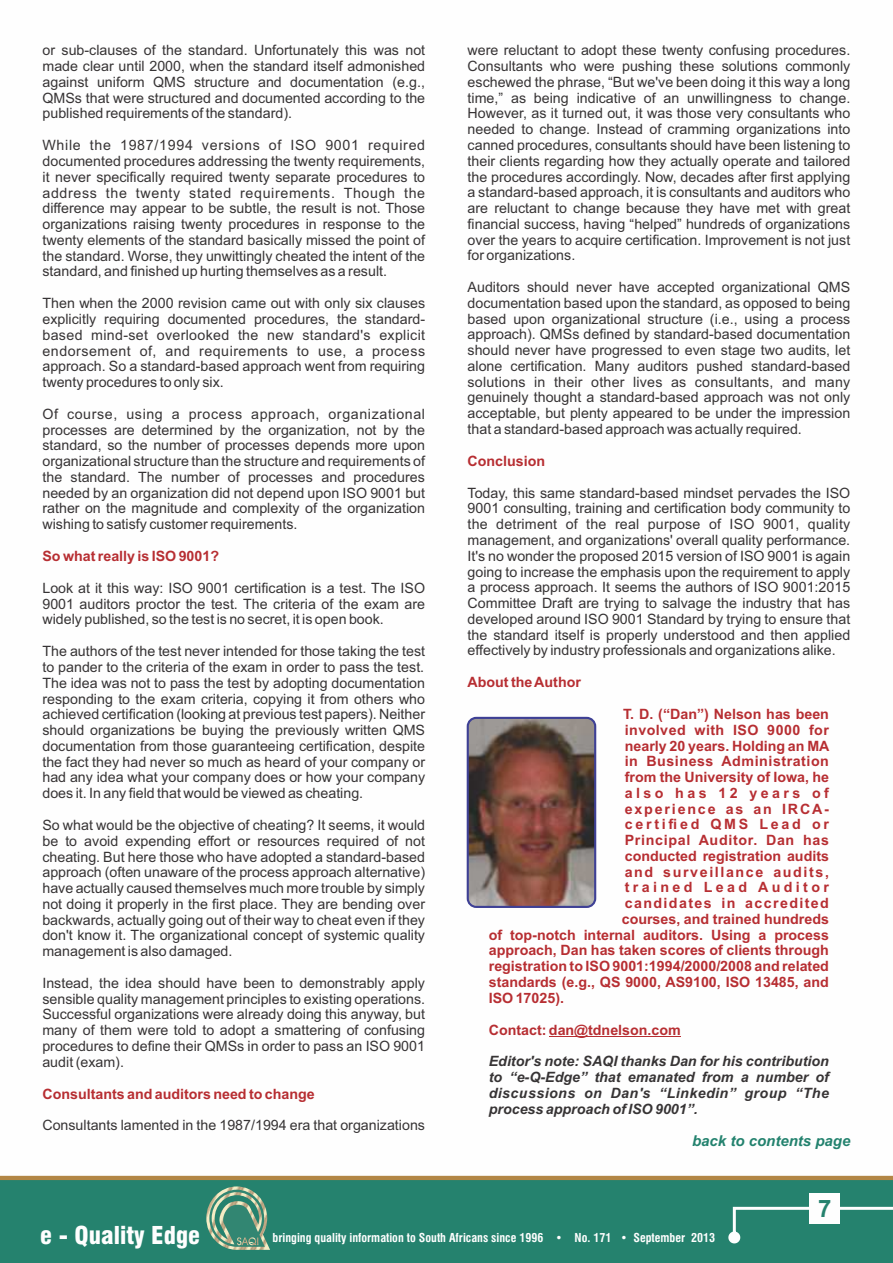
<style>
.page{position:relative;width:893px;height:1263px;background:#fff}
.page>*{position:absolute;margin:0;border:0;box-sizing:border-box;transform-origin:0 0}
.t1{font:900 condensed 24px "Swiss 721 BT";color:#fefefe}
.t2{font:700 24px "Arial";color:#25826e}
.t3{font:italic 700 15px "Arial";color:#23826e}
.t4{font:14.25px/15.8px "Arial";color:#373435;text-align:justify}
.t5{font:700 14.25px "Arial";color:#b72e32}
.t6{font:italic 700 14.25px/15.8px "Arial";letter-spacing:.03em;color:#373435;text-align:justify}
.t7{font:700 14.25px "Arial";letter-spacing:.04em;color:#b72e32}
.t8{font:700 14.25px "Arial";letter-spacing:.05em;color:#b72e32}
.t9{font:700 14.25px "Arial";letter-spacing:.03em;color:#b72e32}
.t10{font:700 14.25px "Arial";letter-spacing:.115em;color:#b72e32}
.t11{font:700 14.25px "Arial";letter-spacing:.1em;color:#b72e32}
.t12{font:700 14.25px "Arial";letter-spacing:.13em;color:#b72e32}
.t13{font:700 14.25px "Arial";letter-spacing:.19em;color:#b72e32}
.t14{font:700 14.25px "Arial";letter-spacing:.235em;color:#b72e32}
.t15{font:700 14.25px "Arial";letter-spacing:.24em;color:#b72e32}
.t16{font:700 condensed 12px "Swiss 721 BT";color:#fefefe}
</style>
<div class="page">
<div style="left:0;top:1180px;width:893px;height:83px;background:#25826e"></div>
<svg style="left:206px;top:1186px;width:64px;height:64px;background:#649b81"></svg>
<hr style="left:0;top:1176px;width:893px;height:4px;background:#b28645">
<svg style="left:728px;top:1207px;width:165px;height:36px;background:#3a8e7c"></svg>
<div style="left:809px;top:1193px;width:31px;height:31px;background:#fefefe"></div>
<hr style="left:549px;top:1036px;width:132px;height:1px;background:#b72e32">
<img style="left:468px;top:718px;width:127px;height:189px;border-radius:9px">
<div style="left:467px;top:717px;width:129px;height:191px;border:2px solid #3e4095;border-radius:9px"></div>
<p class="t4" style="left:43px;top:44px;width:384px">or sub-clauses of the standard. Unfortunately this was not made clear until 2000, when the standard itself admonished against uniform QMS structure and documentation (e.g., QMSs that were structured and documented according to the published requirements of the standard).</p>
<p class="t4" style="left:42px;top:139px;width:384px">While the 1987/1994 versions of ISO 9001 required documented procedures addressing the twenty requirements, it never specifically required twenty separate procedures to address the twenty stated requirements. Though the difference may appear to be subtle, the result is not. Those organizations raising twenty procedures in response to the twenty elements of the standard basically missed the point of the standard. Worse, they unwittingly cheated the intent of the standard, and finished up hurting themselves as a result.</p>
<p class="t4" style="left:42px;top:297px;width:384px">Then when the 2000 revision came out with only six clauses explicitly requiring documented procedures, the standard&shy;based mind-set overlooked the new standard's explicit endorsement of, and requirements to use, a process approach. So a standard-based approach went from requiring twenty procedures to only six.</p>
<p class="t4" style="left:42px;top:407px;width:384px">Of course, using a process approach, organizational processes are determined by the organization, not by the standard, so the number of processes depends more upon organizational structure than the structure and requirements of the standard. The number of processes and procedures needed by an organization did not depend upon ISO 9001 but rather on the magnitude and complexity of the organization wishing to satisfy customer requirements.</p>
<p class="t5" style="left:42px;top:551px;width:178px">So what really is ISO 9001?</p>
<p class="t4" style="left:42px;top:581px;width:384px">Look at it this way: ISO 9001 certification is a test. The ISO 9001 auditors proctor the test. The criteria of the exam are widely published, so the test is no secret, it is open book.</p>
<p class="t4" style="left:42px;top:645px;width:384px">The authors of the test never intended for those taking the test to pander to the criteria of the exam in order to pass the test.<br>The idea was not to pass the test by adopting documentation responding to the exam criteria, copying it from others who achieved certification (looking at previous test papers). Neither should organizations be buying the previously written QMS documentation from those guaranteeing certification, despite the fact they had never so much as heard of your company or had any idea what your company does or how your company does it. In any field that would be viewed as cheating.</p>
<p class="t4" style="left:42px;top:818px;width:384px">So what would be the objective of cheating? It seems, it would be to avoid expending effort or resources required of not cheating. But here those who have adopted a standard-based approach (often unaware of the process approach alternative) have actually caused themselves much more trouble by simply not doing it properly in the first place. They are bending over backwards, actually going out of their way to cheat even if they don't know it. The organizational concept of systemic quality management is also damaged.</p>
<p class="t4" style="left:42px;top:976px;width:384px">Instead, the idea should have been to demonstrably apply sensible quality management principles to existing operations.<br>Successful organizations were already doing this anyway, but many of them were told to adopt a smattering of confusing procedures to define their QMSs in order to pass an ISO 9001 audit (exam).</p>
<p class="t5" style="left:42px;top:1088px;width:274px">Consultants and auditors need to change</p>
<p class="t4" style="left:42px;top:1119px;width:384px">Consultants lamented in the 1987/1994 era that organizations</p>
<p class="t4" style="left:468px;top:44px;width:384px">were reluctant to adopt these twenty confusing procedures.<br>Consultants who were pushing these solutions commonly eschewed the phrase, “But we've been doing it this way a long time,” as being indicative of an unwillingness to change.<br>However, as it turned out, it was those very consultants who needed to change. Instead of cramming organizations into canned procedures, consultants should have been listening to their clients regarding how they actually operate and tailored the procedures accordingly. Now, decades after first applying a standard-based approach, it is consultants and auditors who are reluctant to change because they have met with great financial success, having “helped” hundreds of organizations over the years to acquire certification. Improvement is not just for organizations.</p>
<p class="t4" style="left:468px;top:281px;width:384px">Auditors should never have accepted organizational QMS documentation based upon the standard, as opposed to being based upon organizational structure (i.e., using a process approach). QMSs defined by standard-based documentation should never have progressed to even stage two audits, let alone certification. Many auditors pushed standard-based solutions in their other lives as consultants, and many genuinely thought a standard-based approach was not only acceptable, but plenty appeared to be under the impression that a standard-based approach was actually required.</p>
<p class="t5" style="left:468px;top:455px;width:79px">Conclusion</p>
<p class="t4" style="left:468px;top:486px;width:384px">Today, this same standard-based mindset pervades the ISO 9001 consulting, training and certification body community to the detriment of the real purpose of ISO 9001, quality management, and organizations' overall quality performance.<br>It's no wonder the proposed 2015 version of ISO 9001 is again going to increase the emphasis upon the requirement to apply a process approach. It seems the authors of ISO 9001:2015<br>Committee Draft are trying to salvage the industry that has developed around ISO 9001 Standard by trying to ensure that the standard itself is properly understood and then applied effectively by industry professionals and organizations alike.</p>
<p class="t5" style="left:468px;top:677px;width:115px">About the Author</p>
<p class="t5" style="left:623px;top:709px;width:207px">T. D. (“Dan”) Nelson has been</p>
<p class="t9" style="left:625px;top:724px;width:206px">involved with ISO 9000 for</p>
<p class="t5" style="left:625px;top:740px;width:206px">nearly 20 years. Holding an MA</p>
<p class="t7" style="left:625px;top:756px;width:206px">in Business Administration</p>
<p class="t5" style="left:625px;top:772px;width:206px">from the University of Iowa, he</p>
<p class="t15" style="left:625px;top:787px;width:206px">also has 12 years of</p>
<p class="t12" style="left:625px;top:803px;width:206px">experience as an IRCA-</p>
<p class="t13" style="left:625px;top:819px;width:206px">certified QMS Lead or</p>
<p class="t8" style="left:625px;top:835px;width:206px">Principal Auditor. Dan has</p>
<p class="t5" style="left:625px;top:850px;width:206px">conducted registration audits</p>
<p class="t10" style="left:625px;top:866px;width:206px">and surveillance audits,</p>
<p class="t14" style="left:625px;top:882px;width:206px">trained Lead Auditor</p>
<p class="t11" style="left:625px;top:898px;width:206px">candidates in accredited</p>
<p class="t5" style="left:622px;top:913px;width:209px">courses, and trained hundreds</p>
<p class="t5" style="left:489px;top:929px;width:342px">of top-notch internal auditors. Using a process</p>
<p class="t5" style="left:489px;top:945px;width:342px">approach, Dan has taken scores of clients through</p>
<p class="t5" style="left:489px;top:961px;width:342px">registration to ISO 9001:1994/2000/2008 and related</p>
<p class="t5" style="left:489px;top:976px;width:342px">standards (e.g., QS 9000, AS9100, ISO 13485, and</p>
<p class="t5" style="left:489px;top:992px;width:77px">ISO 17025).</p>
<p class="t5" style="left:489px;top:1024px;width:194px">Contact: dan@tdnelson.com</p>
<p class="t6" style="left:489px;top:1055px;width:342px">Editor's note: SAQI thanks Dan for his contribution to “e-Q-Edge” that emanated from a number of discussions on Dan's “Linkedin” group “The process approach of ISO 9001”.</p>
<p class="t3" style="left:692px;top:1135px;width:160px">back to contents page</p>
<h1 class="t2" style="left:818px;top:1199px;width:15px">7</h1>
<h1 class="t1" style="left:40px;top:1225px;width:161px">e - Quality Edge</h1>
<p class="t16" style="left:273px;top:1232px;width:444px">bringing quality information to South Africans since 1996 • No. 171 • September 2013</p>
</div>
